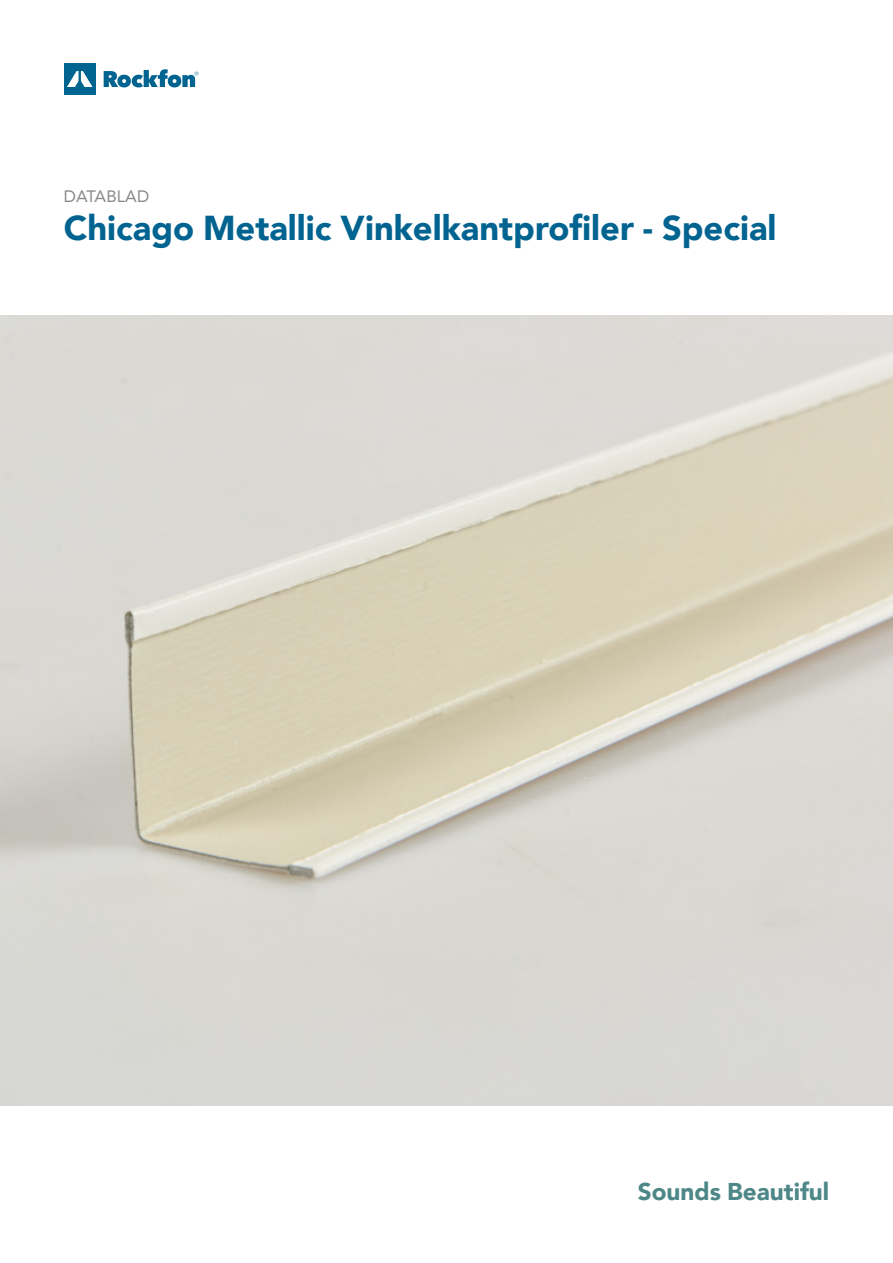
<style>
.page{position:relative;width:893px;height:1263px;background:#fff}
.page>*{position:absolute;margin:0;border:0;box-sizing:border-box;transform-origin:0 0}
.t1{font:900 34.5px "Avenir";color:#006390}
.t2{font:900 24.3px "Avenir";color:#4d8787}
.t3{font:16.5px "Avenir";letter-spacing:.01em;color:#87888a}
</style>
<div class="page">
<img style="left:0;top:316px;width:893px;height:790px">
<svg style="left:104px;top:69px;width:94px;height:18px"></svg>
<div style="left:64px;top:63px;width:32px;height:32px;background:#006390"></div>
<svg style="left:67px;top:71px;width:25px;height:16px"></svg>
<p class="t3" style="left:64px;top:183px;width:87px">DATABLAD</p>
<p class="t1" style="left:64px;top:199px;width:714px">Chicago Metallic Vinkelkantprofiler - Special</p>
<p class="t2" style="left:638px;top:1170px;width:193px">Sounds Beautiful</p>
</div>
